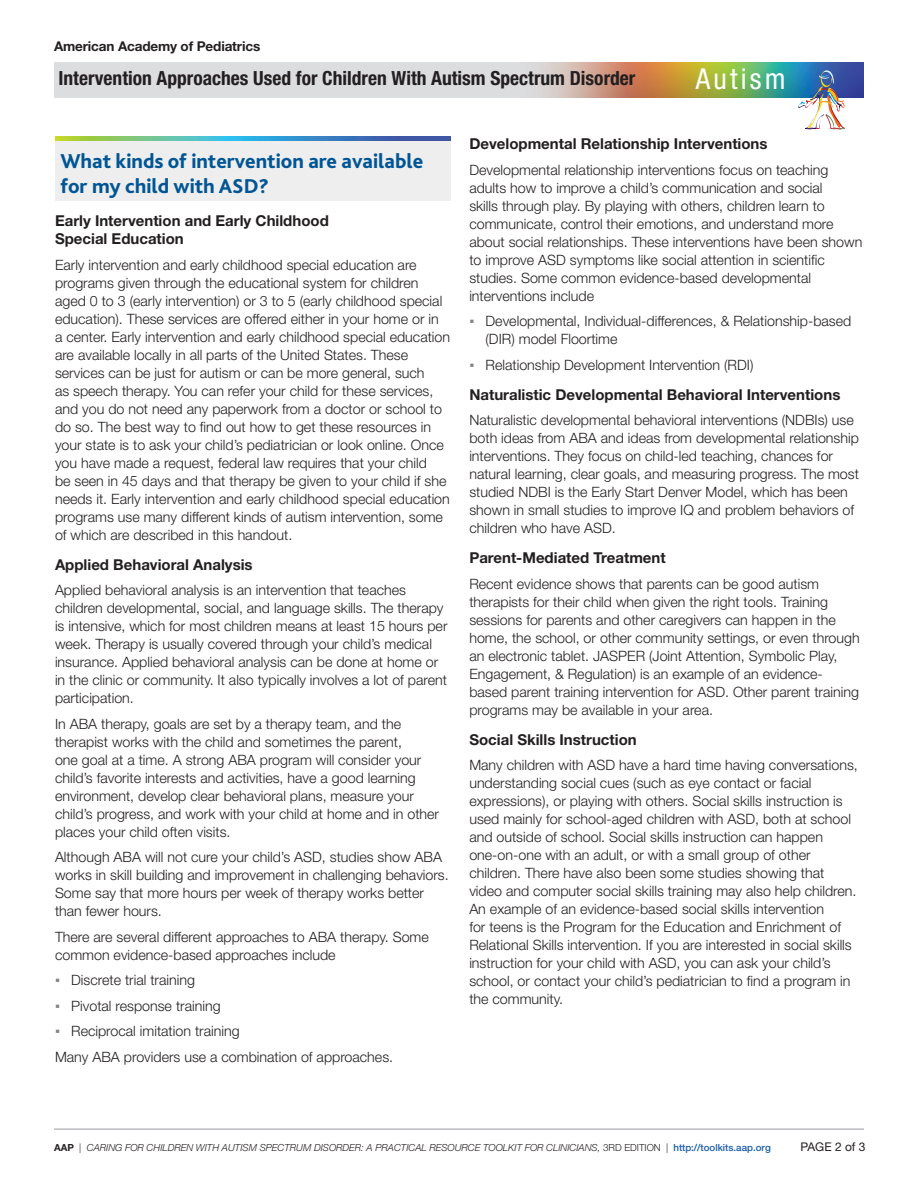
<style>
.page{position:relative;width:918px;height:1188px;background:#fff}
.page>*{position:absolute;margin:0;border:0;box-sizing:border-box;transform-origin:0 0}
.t1{font:condensed 28.8px "Helvetica Neue";letter-spacing:.11em;color:#fff}
.Bliss_heads{font:800 21px/25.2px "Bliss 2";color:#005595}
.heading{font:700 condensed 19.5px "Helvetica Neue";color:#231f20}
.BODY_subhead{font:700 15px "Helvetica Neue";color:#231f20}
.BODY{font:700 15px/18px "Helvetica Neue";color:#231f20}
.BODY-2{font:300 14.25px/18px "Helvetica Neue";color:#231f20}
.t2{font:700 13.5px "Helvetica Neue";letter-spacing:-.01em;color:#231f20}
.t3{font:12px "Helvetica Neue";color:#231f20}
.t4{font:italic 300 9.75px "Helvetica Neue";color:#231f20}
.s1{font-family:"Arial";font-weight:400;color:#808285}
.s2{font-weight:700;font-style:normal}
.s3{font-style:normal}
.s4{font-weight:500;font-style:normal;color:#185ca9}
</style>
<div class="page">
<hr style="left:54px;top:1128px;width:810px;height:2px;background:#bcbdc0">
<img style="left:54px;top:63px;width:810px;height:34px">
<img style="left:798px;top:70px;width:47px;height:60px">
<svg style="left:55px;top:136px;width:395px;height:5px;background:#559ea7"></svg>
<div style="left:55px;top:141px;width:395px;height:60px;background:#eeeeef"></div>
<p class="t2" style="left:54px;top:38px;width:208px">American Academy of Pediatrics</p>
<p class="heading" style="left:58px;top:67px;width:578px">Intervention Approaches Used for Children With Autism Spectrum Disorder</p>
<h1 class="t1" style="left:696px;top:63px;width:91px">Autism</h1>
<p class="Bliss_heads" style="left:60px;top:148px;width:365px">What kinds of intervention are available for my child with ASD?</p>
<p class="BODY" style="left:55px;top:212px;width:275px">Early Intervention and Early Childhood<br>Special Education</p>
<p class="BODY-2" style="left:55px;top:256px;width:397px">Early intervention and early childhood special education are programs given through the educational system for children aged 0 to 3 (early intervention) or 3 to 5 (early childhood special education). These services are offered either in your home or in<br>a center. Early intervention and early childhood special education are available locally in all parts of the United States. These services can be just for autism or can be more general, such<br>as speech therapy. You can refer your child for these services, and you do not need any paperwork from a doctor or school to do so. The best way to find out how to get these resources in your state is to ask your child’s pediatrician or look online. Once you have made a request, federal law requires that your child<br>be seen in 45 days and that therapy be given to your child if she needs it. Early intervention and early childhood special education programs use many different kinds of autism intervention, some of which are described in this handout.</p>
<p class="BODY_subhead" style="left:55px;top:555px;width:199px">Applied Behavioral Analysis</p>
<p class="BODY-2" style="left:55px;top:581px;width:394px">Applied behavioral analysis is an intervention that teaches children developmental, social, and language skills. The therapy is intensive, which for most children means at least 15 hours per week. Therapy is usually covered through your child’s medical insurance. Applied behavioral analysis can be done at home or in the clinic or community. It also typically involves a lot of parent participation.</p>
<p class="BODY-2" style="left:55px;top:715px;width:386px">In ABA therapy, goals are set by a therapy team, and the therapist works with the child and sometimes the parent,<br>one goal at a time. A strong ABA program will consider your child’s favorite interests and activities, have a good learning environment, develop clear behavioral plans, measure your child’s progress, and work with your child at home and in other places your child often visits.</p>
<p class="BODY-2" style="left:55px;top:848px;width:395px">Although ABA will not cure your child’s ASD, studies show ABA works in skill building and improvement in challenging behaviors.<br>Some say that more hours per week of therapy works better than fewer hours.</p>
<p class="BODY-2" style="left:55px;top:928px;width:375px">There are several different approaches to ABA therapy. Some common evidence-based approaches include</p>
<p class="BODY-2" style="left:55px;top:971px;width:141px"><span class="s1">▪</span> Discrete trial training</p>
<p class="BODY-2" style="left:55px;top:997px;width:167px"><span class="s1">▪</span> Pivotal response training</p>
<p class="BODY-2" style="left:55px;top:1022px;width:186px"><span class="s1">▪</span> Reciprocal imitation training</p>
<p class="BODY-2" style="left:55px;top:1048px;width:340px">Many ABA providers use a combination of approaches.</p>
<p class="BODY_subhead" style="left:469px;top:134px;width:300px">Developmental Relationship Interventions</p>
<p class="BODY-2" style="left:469px;top:160px;width:395px">Developmental relationship interventions focus on teaching adults how to improve a child’s communication and social<br>skills through play. By playing with others, children learn to communicate, control their emotions, and understand more about social relationships. These interventions have been shown to improve ASD symptoms like social attention in scientific studies. Some common evidence-based developmental interventions include</p>
<p class="BODY-2" style="left:486px;top:312px;width:367px;text-indent:-16px"><span class="s1">▪</span> Developmental, Individual-differences, &amp; Relationship-based (DIR) model Floortime</p>
<p class="BODY-2" style="left:469px;top:355px;width:286px"><span class="s1">▪</span> Relationship Development Intervention (RDI)</p>
<p class="BODY_subhead" style="left:469px;top:385px;width:373px">Naturalistic Developmental Behavioral Interventions</p>
<p class="BODY-2" style="left:469px;top:411px;width:391px">Naturalistic developmental behavioral interventions (NDBIs) use both ideas from ABA and ideas from developmental relationship interventions. They focus on child-led teaching, chances for natural learning, clear goals, and measuring progress. The most studied NDBI is the Early Start Denver Model, which has been shown in small studies to improve IQ and problem behaviors of children who have ASD.</p>
<p class="BODY_subhead" style="left:469px;top:548px;width:198px">Parent-Mediated Treatment</p>
<p class="BODY-2" style="left:469px;top:574px;width:392px">Recent evidence shows that parents can be good autism therapists for their child when given the right tools. Training sessions for parents and other caregivers can happen in the home, the school, or other community settings, or even through an electronic tablet. JASPER (Joint Attention, Symbolic Play, Engagement, &amp; Regulation) is an example of an evidence&shy;based parent training intervention for ASD. Other parent training programs may be available in your area.</p>
<p class="BODY_subhead" style="left:469px;top:730px;width:169px">Social Skills Instruction</p>
<p class="BODY-2" style="left:469px;top:756px;width:390px">Many children with ASD have a hard time having conversations, understanding social cues (such as eye contact or facial expressions), or playing with others. Social skills instruction is used mainly for school-aged children with ASD, both at school and outside of school. Social skills instruction can happen one-on-one with an adult, or with a small group of other children. There have also been some studies showing that video and computer social skills training may also help children.<br>An example of an evidence-based social skills intervention<br>for teens is the Program for the Education and Enrichment of Relational Skills intervention. If you are interested in social skills instruction for your child with ASD, you can ask your child’s school, or contact your child’s pediatrician to find a program in the community.</p>
<p class="t4" style="left:54px;top:1142px;width:718px"><span class="s2">AAP</span> <span class="s3">|</span> CARING FOR CHILDREN WITH AUTISM SPECTRUM DISORDER: A PRACTICAL RESOURCE TOOLKIT FOR CLINICIANS, <span class="s3">3RD EDITION |</span> <span class="s4">http://toolkits.aap.org</span></p>
<p class="t3" style="left:801px;top:1140px;width:66px">PAGE 2 of 3</p>
</div>
